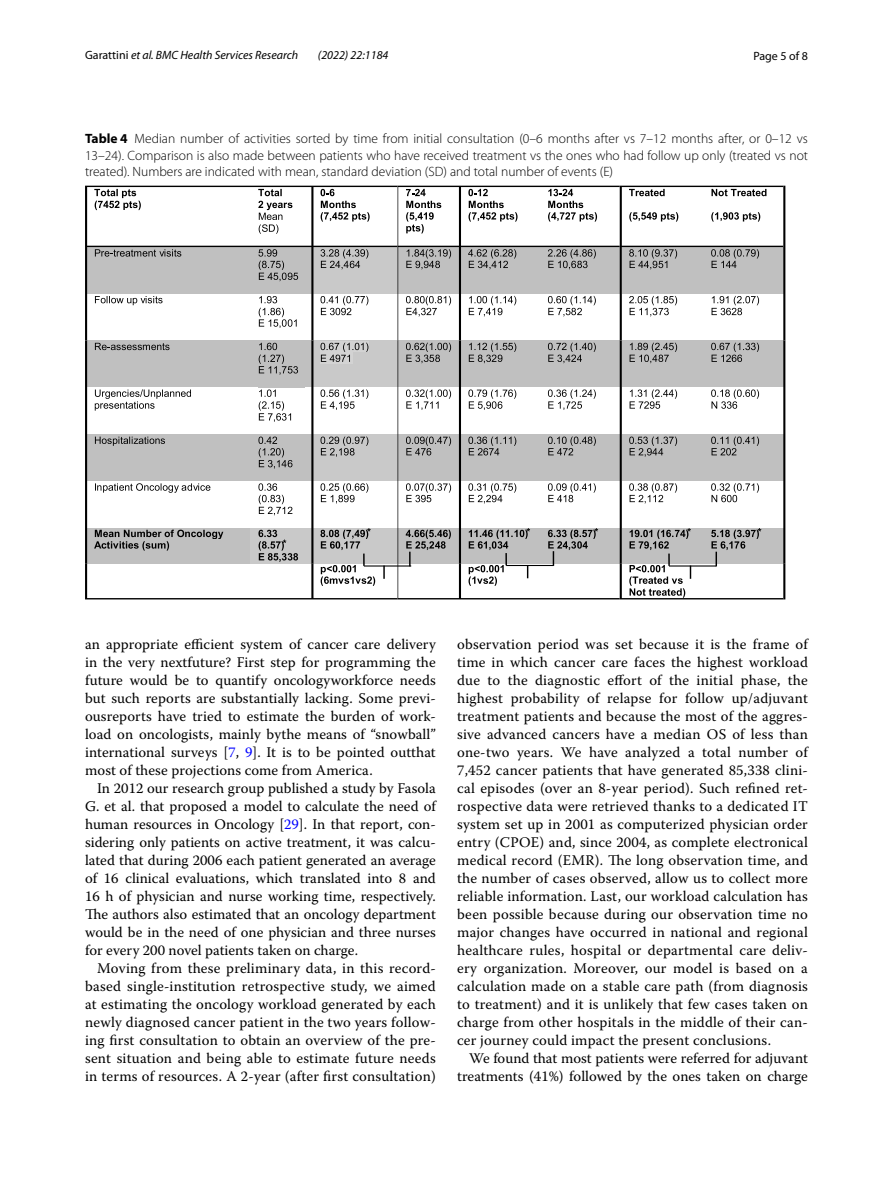
<style>
.page{position:relative;width:893px;height:1187px;background:#fff}
.page>*{position:absolute;margin:0;border:0;box-sizing:border-box;transform-origin:0 0}
.t1{font:14.7px/18px "Warnock Pro";letter-spacing:.005em;color:#000;text-align:justify}
.t2{font:300 13.5px/16.5px "Myriad Pro";color:#000;text-align:justify}
.t3{font:italic 12px "Myriad Pro";color:#000}
.t4{font:12px "Myriad Pro";color:#000}
.s1{font-style:normal}
.s2{font-weight:700}
.s3{color:#00f}
</style>
<div class="page">
<svg style="left:85px;top:186px;width:700px;height:413px"></svg>
<hr style="left:669px;top:565px;width:47px;height:1px;background:#000">
<p class="t3" style="left:85px;top:48px;width:215px"><span class="s1">Garattini</span> et al. BMC Health Services Research</p>
<p class="t3" style="left:318px;top:48px;width:72px">(2022) 22:1184</p>
<p class="t4" style="left:753px;top:48px;width:56px">Page 5 of 8</p>
<p class="t2" style="left:85px;top:130px;width:724px"><span class="s2">Table 4</span> Median number of activities sorted by time from initial consultation (0–6 months after vs 7–12 months after, or 0–12 vs 13–24). Comparison is also made between patients who have received treatment vs the ones who had follow up only (treated vs not treated). Numbers are indicated with mean, standard deviation (SD) and total number of events (E)</p>
<p class="t1" style="left:85px;top:635px;width:352px">an appropriate efficient system of cancer care delivery in the very nextfuture? First step for programming the future would be to quantify oncologyworkforce needs but such reports are substantially lacking. Some previ&shy;ousreports have tried to estimate the burden of work&shy;load on oncologists, mainly bythe means of “snowball” international surveys [<span class="s3">7</span>, <span class="s3">9</span>]. It is to be pointed outthat most of these projections come from America.</p>
<p class="t1" style="left:85px;top:779px;width:352px;text-indent:12px">In 2012 our research group published a study by Fasola G. et al. that proposed a model to calculate the need of human resources in Oncology [<span class="s3">29</span>]. In that report, con&shy;sidering only patients on active treatment, it was calcu&shy;lated that during 2006 each patient generated an average of 16 clinical evaluations, which translated into 8 and 16 h of physician and nurse working time, respectively.<br>The authors also estimated that an oncology department would be in the need of one physician and three nurses for every 200 novel patients taken on charge.</p>
<p class="t1" style="left:85px;top:959px;width:352px;text-indent:12px">Moving from these preliminary data, in this record&shy;based single-institution retrospective study, we aimed at estimating the oncology workload generated by each newly diagnosed cancer patient in the two years follow&shy;ing first consultation to obtain an overview of the pre&shy;sent situation and being able to estimate future needs in terms of resources. A 2-year (after first consultation)</p>
<p class="t1" style="left:457px;top:635px;width:352px">observation period was set because it is the frame of time in which cancer care faces the highest workload due to the diagnostic effort of the initial phase, the highest probability of relapse for follow up/adjuvant treatment patients and because the most of the aggres&shy;sive advanced cancers have a median OS of less than one-two years. We have analyzed a total number of 7,452 cancer patients that have generated 85,338 clini&shy;cal episodes (over an 8-year period). Such refined ret&shy;rospective data were retrieved thanks to a dedicated IT system set up in 2001 as computerized physician order entry (CPOE) and, since 2004, as complete electronical medical record (EMR). The long observation time, and the number of cases observed, allow us to collect more reliable information. Last, our workload calculation has been possible because during our observation time no major changes have occurred in national and regional healthcare rules, hospital or departmental care deliv&shy;ery organization. Moreover, our model is based on a calculation made on a stable care path (from diagnosis to treatment) and it is unlikely that few cases taken on charge from other hospitals in the middle of their can&shy;cer journey could impact the present conclusions.</p>
<p class="t1" style="left:457px;top:1049px;width:352px;text-align:right">We found that most patients were referred for adjuvant treatments (41%) followed by the ones taken on charge</p>
</div>
